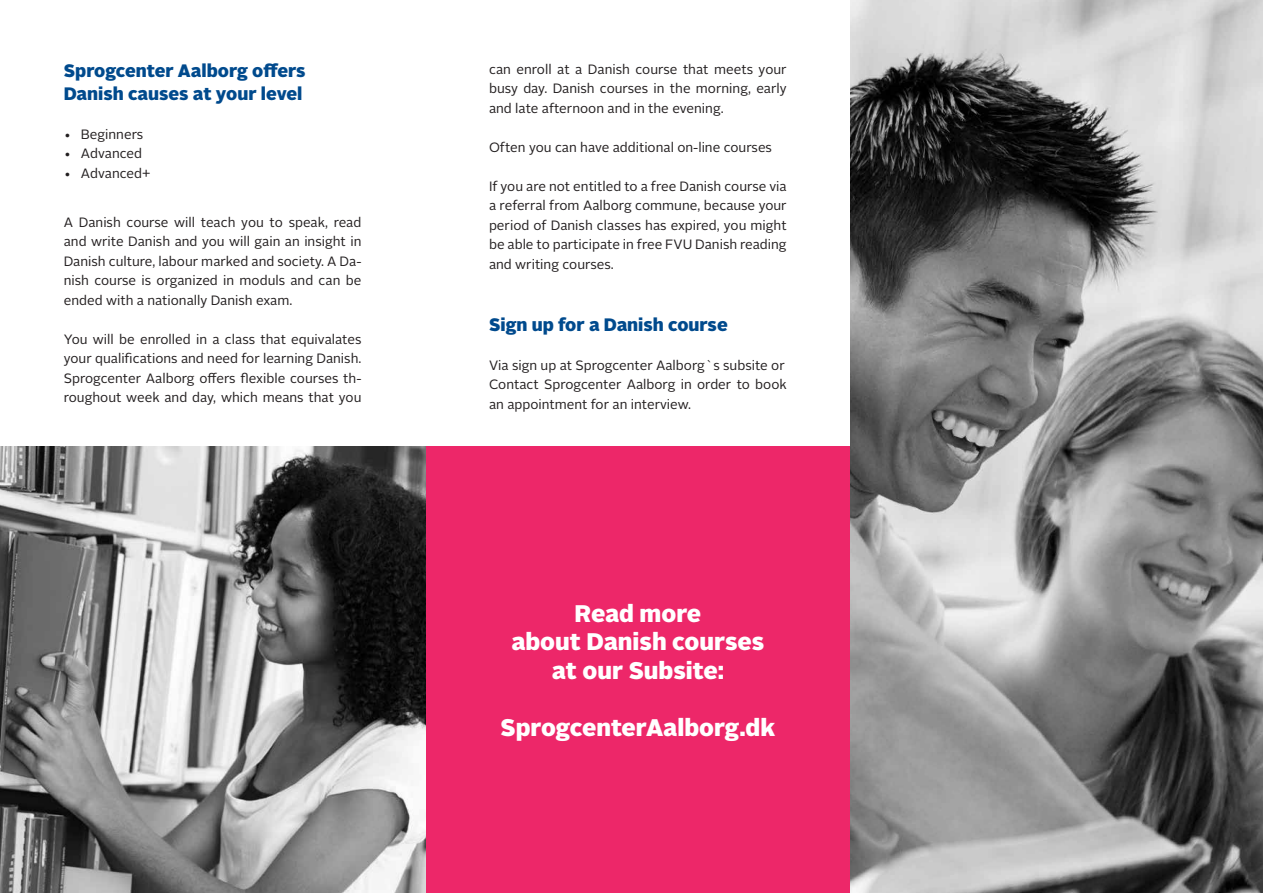
<style>
.page{position:relative;width:1263px;height:893px;background:#fff}
.page>*{position:absolute;margin:0;border:0;box-sizing:border-box;transform-origin:0 0}
.t1{font:900 24px/28.5px "Alright Sans";color:#fff;text-align:center}
.t2{font:900 18px/22.5px "Alright Sans";color:#004a8d}
.t3{font:13.5px/19.5px "Alright Sans";color:#231f20;text-align:justify}
</style>
<div class="page">
<div style="left:425px;top:446px;width:425px;height:447px;background:#ed2769"></div>
<img style="left:0;top:446px;width:425px;height:447px">
<img style="left:850px;top:0;width:413px;height:893px">
<h2 class="t2" style="left:64px;top:60px;width:243px">Sprogcenter Aalborg offers<br>Danish causes at your level</h2>
<p class="t3" style="left:64px;top:125px;width:81px">• Beginners</p>
<p class="t3" style="left:64px;top:144px;width:80px">• Advanced</p>
<p class="t3" style="left:64px;top:164px;width:88px">• Advanced+</p>
<p class="t3" style="left:64px;top:212px;width:299px">A Danish course will teach you to speak, read and write Danish and you will gain an insight in Danish culture, labour marked and society. A Da&shy;nish course is organized in moduls and can be ended with a nationally Danish exam.</p>
<p class="t3" style="left:64px;top:329px;width:299px">You will be enrolled in a class that equivalates your qualifications and need for learning Danish.<br>Sprogcenter Aalborg offers flexible courses th&shy;roughout week and day, which means that you</p>
<p class="t3" style="left:489px;top:60px;width:299px">can enroll at a Danish course that meets your busy day. Danish courses in the morning, early and late afternoon and in the evening.</p>
<p class="t3" style="left:489px;top:138px;width:284px">Often you can have additional on-line courses</p>
<p class="t3" style="left:489px;top:177px;width:299px">If you are not entitled to a free Danish course via a referral from Aalborg commune, because your period of Danish classes has expired, you might be able to participate in free FVU Danish reading and writing courses.</p>
<h2 class="t2" style="left:489px;top:313px;width:240px">Sign up for a Danish course</h2>
<p class="t3" style="left:489px;top:355px;width:299px;text-align:left">Via sign up at Sprogcenter Aalborg`s subsite or<br>Contact Sprogcenter Aalborg in order to book an appointment for an interview.</p>
<h1 class="t1" style="left:511px;top:599px;width:254px">Read more<br>about Danish courses at our Subsite:</h1>
<h1 class="t1" style="left:500px;top:713px;width:276px">SprogcenterAalborg.dk</h1>
</div>
